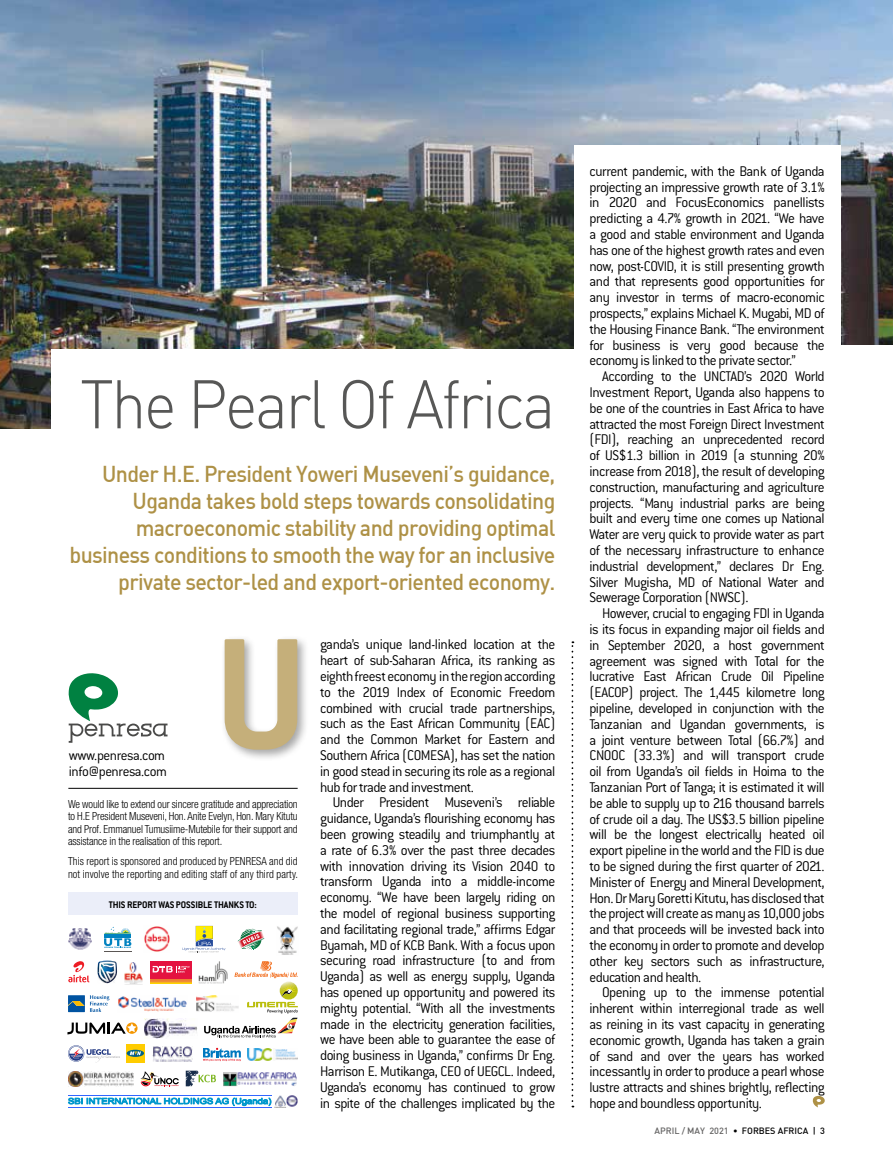
<style>
.page{position:relative;width:893px;height:1170px;background:#fff}
.page>*{position:absolute;margin:0;border:0;box-sizing:border-box;transform-origin:0 0}
.t1{font:700 172.5px "Conduit ITC";color:#c5af7a}
.t2{font:300 67.5px "DIN";letter-spacing:-.04em;color:#575756;scale:.93 1}
.t3{font:500 22.5px/27px "DIN";letter-spacing:-.03em;color:#ae9146;text-align:right;scale:.95 1}
.t4{font:300 15.45px/15.8px "Conduit ITC";letter-spacing:-.035em;color:#000;text-align:justify}
.t5{font:300 15px/15.8px "Conduit ITC";letter-spacing:-.03em;color:#000}
.t6{font:300 condensed 11.1px/12.5px "Helvetica Neue";letter-spacing:.01em;color:#000}
.t7{font:700 10.5px "Conduit ITC";letter-spacing:-.01em;color:#000}
.t8{font:500 9px "DIN";color:#000}
.s1{color:#646363}
</style>
<div class="page">
<img style="left:0;top:0;width:573px;height:428px">
<div style="left:51px;top:349px;width:538px;height:111px;background:#fff"></div>
<div style="left:68px;top:892px;width:230px;height:22px;background:#ebeef9"></div>
<hr style="left:68px;top:788px;width:230px;height:1px;background:#000">
<svg style="left:68px;top:673px;width:100px;height:69px"></svg>
<svg style="left:813px;top:1095px;width:12px;height:12px"></svg>
<img style="left:144px;top:926px;width:26px;height:26px">
<svg style="left:68px;top:995px;width:41px;height:17px"></svg>
<div style="left:150px;top:961px;width:42px;height:20px;background:#e41340"></div>
<svg style="left:150px;top:979px;width:42px;height:4px"></svg>
<hr style="left:150px;top:980px;width:42px;height:1px;background:#ef8d35">
<svg style="left:150px;top:979px;width:42px;height:1px"></svg>
<svg style="left:153px;top:965px;width:37px;height:7px"></svg>
<svg style="left:97px;top:960px;width:20px;height:23px"></svg>
<svg style="left:186px;top:1070px;width:30px;height:16px"></svg>
<svg style="left:203px;top:1047px;width:38px;height:13px"></svg>
<img style="left:223px;top:1072px;width:74px;height:14px">
<svg style="left:182px;top:925px;width:44px;height:27px"></svg>
<svg style="left:140px;top:1071px;width:39px;height:15px"></svg>
<img style="left:124px;top:962px;width:19px;height:22px">
<svg style="left:68px;top:1045px;width:52px;height:17px"></svg>
<svg style="left:238px;top:928px;width:26px;height:21px"></svg>
<svg style="left:204px;top:961px;width:94px;height:76px"></svg>
<img style="left:198px;top:961px;width:29px;height:22px">
<hr style="left:68px;top:1094px;width:203px;height:1px;background:#36f">
<hr style="left:68px;top:1106px;width:203px;height:1px;background:#36f">
<svg style="left:68px;top:1097px;width:204px;height:9px"></svg>
<img style="left:274px;top:1095px;width:24px;height:12px">
<img style="left:277px;top:926px;width:21px;height:29px">
<img style="left:145px;top:1018px;width:52px;height:19px">
<img style="left:68px;top:928px;width:24px;height:22px">
<div style="left:126px;top:1043px;width:19px;height:19px;background:#fc0"></div>
<svg style="left:127px;top:1049px;width:17px;height:7px"></svg>
<svg style="left:130px;top:1051px;width:11px;height:4px"></svg>
<svg style="left:67px;top:1022px;width:71px;height:12px"></svg>
<img style="left:153px;top:1046px;width:39px;height:15px">
<img style="left:247px;top:1048px;width:51px;height:12px">
<img style="left:118px;top:996px;width:69px;height:16px">
<img style="left:196px;top:995px;width:42px;height:17px">
<img style="left:68px;top:1071px;width:65px;height:15px">
<svg style="left:104px;top:926px;width:27px;height:22px"></svg>
<svg style="left:68px;top:961px;width:21px;height:21px"></svg>
<svg style="left:571px;top:641px;width:2px;height:466px"></svg>
<div style="left:221px;top:635px;width:89px;height:127px;background:#000;opacity:.35"></div>
<img style="left:486px;top:0;width:356px;height:144px">
<img style="left:842px;top:0;width:51px;height:344px">
<h2 class="t2" style="left:80px;top:362px;width:513px">The Pearl Of Africa</h2>
<p class="t3" style="left:69px;top:460px;width:513px">Under H.E. President Yoweri Museveni’s guidance, Uganda takes bold steps towards consolidating macroeconomic stability and providing optimal business conditions to smooth the way for an inclusive private sector-led and export-oriented economy.</p>
<p class="t5" style="left:69px;top:747px;width:100px">www.penresa.com info@penresa.com</p>
<h1 class="t1" style="left:215px;top:593px;width:92px">U</h1>
<p class="t6" style="left:68px;top:797px;width:231px;text-align:justify">We would like to extend our sincere gratitude and appreciation to H.E President Museveni, Hon. Anite Evelyn, Hon. Mary Kitutu and Prof. Emmanuel Tumusiime-Mutebile for their support and assistance in the realisation of this report.</p>
<p class="t6" style="left:68px;top:854px;width:232px">This report is sponsored and produced by PENRESA and did not involve the reporting and editing staff of any third party.</p>
<p class="t7" style="left:109px;top:898px;width:150px">THIS REPORT WAS POSSIBLE THANKS TO:</p>
<p class="t4" style="left:320px;top:636px;width:237px">ganda’s unique land-linked location at the heart of sub-Saharan Africa, its ranking as eighth freest economy in the region according to the 2019 Index of Economic Freedom combined with crucial trade partnerships, such as the East African Community (EAC) and the Common Market for Eastern and Southern Africa (COMESA), has set the nation in good stead in securing its role as a regional hub for trade and investment.</p>
<p class="t4" style="left:320px;top:794px;width:237px;text-indent:13px">Under President Museveni’s reliable guidance, Uganda’s flourishing economy has been growing steadily and triumphantly at a rate of 6.3% over the past three decades with innovation driving its Vision 2040 to transform Uganda into a middle-income economy. “We have been largely riding on the model of regional business supporting and facilitating regional trade,” affirms Edgar Byamah, MD of KCB Bank. With a focus upon securing road infrastructure (to and from Uganda) as well as energy supply, Uganda has opened up opportunity and powered its mighty potential. “With all the investments made in the electricity generation facilities, we have been able to guarantee the ease of doing business in Uganda,” confirms Dr Eng.<br>Harrison E. Mutikanga, CEO of UEGCL. Indeed, Uganda’s economy has continued to grow in spite of the challenges implicated by the</p>
<p class="t4" style="left:589px;top:163px;width:237px">current pandemic, with the Bank of Uganda projecting an impressive growth rate of 3.1% in 2020 and FocusEconomics panellists predicting a 4.7% growth in 2021. “We have a good and stable environment and Uganda has one of the highest growth rates and even now, post-COVID, it is still presenting growth and that represents good opportunities for any investor in terms of macro-economic prospects,” explains Michael K. Mugabi, MD of the Housing Finance Bank. “The environment for business is very good because the economy is linked to the private sector.”</p>
<p class="t4" style="left:589px;top:368px;width:237px;text-indent:13px">According to the UNCTAD’s 2020 World Investment Report, Uganda also happens to be one of the countries in East Africa to have attracted the most Foreign Direct Investment (FDI), reaching an unprecedented record of US$1.3 billion in 2019 (a stunning 20% increase from 2018), the result of developing construction, manufacturing and agriculture projects. “Many industrial parks are being built and every time one comes up National Water are very quick to provide water as part of the necessary infrastructure to enhance industrial development,” declares Dr Eng.<br>Silver Mugisha, MD of National Water and Sewerage Corporation (NWSC).</p>
<p class="t4" style="left:589px;top:605px;width:237px;text-indent:13px">However, crucial to engaging FDI in Uganda is its focus in expanding major oil fields and in September 2020, a host government agreement was signed with Total for the lucrative East African Crude Oil Pipeline (EACOP) project. The 1,445 kilometre long pipeline, developed in conjunction with the Tanzanian and Ugandan governments, is a joint venture between Total (66.7%) and CNOOC (33.3%) and will transport crude oil from Uganda’s oil fields in Hoima to the Tanzanian Port of Tanga; it is estimated it will be able to supply up to 216 thousand barrels of crude oil a day. The US$3.5 billion pipeline will be the longest electrically heated oil export pipeline in the world and the FID is due to be signed during the first quarter of 2021.<br>Minister of Energy and Mineral Development, Hon. Dr Mary Goretti Kitutu, has disclosed that the project will create as many as 10,000 jobs and that proceeds will be invested back into the economy in order to promote and develop other key sectors such as infrastructure, education and health.</p>
<p class="t4" style="left:589px;top:984px;width:237px;text-indent:13px">Opening up to the immense potential inherent within interregional trade as well as reining in its vast capacity in generating economic growth, Uganda has taken a grain of sand and over the years has worked incessantly in order to produce a pearl whose lustre attracts and shines brightly, reflecting hope and boundless opportunity.</p>
<p class="t8" style="left:655px;top:1124px;width:172px"><span class="s1">APRIL / MAY 2021</span> • FORBES AFRICA | 3</p>
</div>
